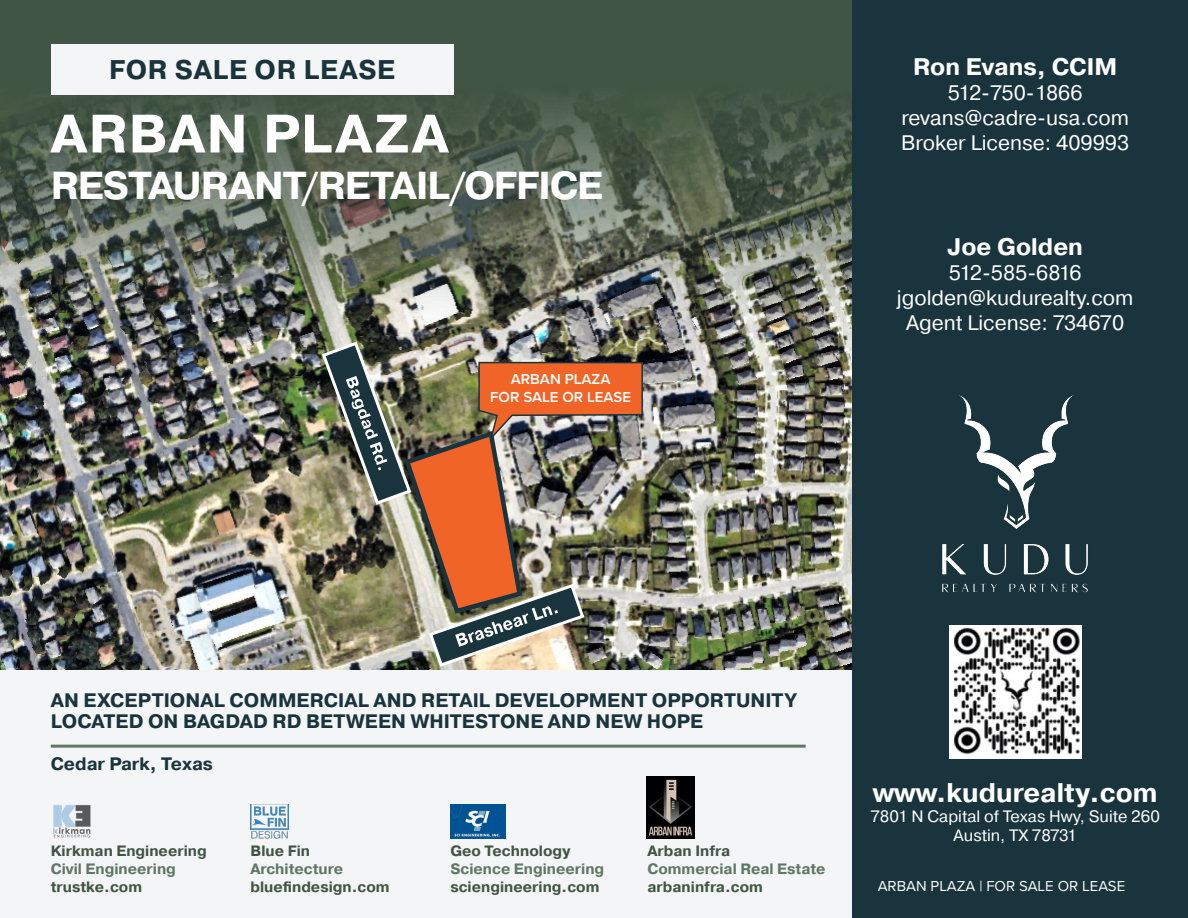
<style>
.page{position:relative;width:1188px;height:918px;background:#fff}
.page>*{position:absolute;margin:0;border:0;box-sizing:border-box;transform-origin:0 0}
.t1{font:700 54px "Pragmatica";letter-spacing:.03em;color:#fff}
.t2{font:700 39px "Pragmatica";letter-spacing:-.025em;color:#fff}
.t3{font:700 27px "Pragmatica";color:#fff}
.t4{font:700 27px "Pragmatica";letter-spacing:.025em;color:#19343c}
.t5{font:700 24px "Pragmatica";color:#fff}
.t6{font:21px "Pragmatica";color:#fff}
.t7{font:21px "Pragmatica";letter-spacing:-.035em;color:#fff}
.t8{font:21px "Pragmatica";letter-spacing:-.06em;color:#fff}
.t9{font:700 19.5px "Pragmatica";color:#19343c}
.t10{font:700 18px "Pragmatica";color:#19343c}
.t11{font:16.5px "Pragmatica";color:#fff}
.t12{font:700 15px/18px "Pragmatica";color:#415544}
.t13{font:700 15px "Pragmatica";color:#5f7765}
.t14{font:15px "Proxima Nova";color:#fff}
.t15{font:600 15px "Proxima Nova";color:#fff}
.s1{color:#5f7765}
</style>
<div class="page">
<div style="left:0;top:669px;width:853px;height:249px;background:#f4f5f6"></div>
<img style="left:0;top:350px;width:852px;height:319px">
<img style="left:0;top:0;width:852px;height:350px">
<div style="left:852px;top:0;width:336px;height:918px;background:#19343c"></div>
<img style="left:647px;top:777px;width:47px;height:61px">
<hr style="left:51px;top:745px;width:755px;height:3px;background:#5f7765">
<div style="left:51px;top:44px;width:403px;height:50px;background:#f4f5f6"></div>
<img style="left:53px;top:805px;width:38px;height:33px">
<img style="left:251px;top:805px;width:38px;height:33px">
<img style="left:451px;top:805px;width:55px;height:33px">
<img style="left:949px;top:625px;width:132px;height:134px">
<img style="left:942px;top:395px;width:146px;height:198px">
<img style="left:320px;top:340px;width:324px;height:329px">
<p class="t4" style="left:109px;top:52px;width:287px">FOR SALE OR LEASE</p>
<p class="t1" style="left:51px;top:99px;width:399px">ARBAN PLAZA</p>
<p class="t2" style="left:51px;top:161px;width:554px">RESTAURANT/RETAIL/OFFICE</p>
<p class="t15" style="left:511px;top:368px;width:101px">ARBAN PLAZA</p>
<p class="t15" style="left:490px;top:386px;width:142px">FOR SALE OR LEASE</p>
<p class="t5" style="left:913px;top:51px;width:206px">Ron Evans, CCIM</p>
<p class="t7" style="left:948px;top:80px;width:136px">512-750-1866</p>
<p class="t6" style="left:901px;top:105px;width:229px">revans@cadre-usa.com</p>
<p class="t6" style="left:901px;top:130px;width:230px">Broker License: 409993</p>
<p class="t5" style="left:947px;top:231px;width:137px">Joe Golden</p>
<p class="t8" style="left:949px;top:260px;width:135px">512-585-6816</p>
<p class="t6" style="left:897px;top:285px;width:238px">jgolden@kudurealty.com</p>
<p class="t6" style="left:906px;top:310px;width:220px">Agent License: 734670</p>
<p class="t9" style="left:51px;top:688px;width:748px">AN EXCEPTIONAL COMMERCIAL AND RETAIL DEVELOPMENT OPPORTUNITY</p>
<p class="t9" style="left:51px;top:709px;width:654px">LOCATED ON BAGDAD RD BETWEEN WHITESTONE AND NEW HOPE</p>
<p class="t10" style="left:51px;top:753px;width:164px">Cedar Park, Texas</p>
<p class="t12" style="left:51px;top:842px;width:158px">Kirkman Engineering<br><span class="s1">Civil Engineering</span></p>
<p class="t12" style="left:51px;top:878px;width:93px">trustke.com</p>
<p class="t12" style="left:251px;top:842px;width:61px">Blue Fin</p>
<p class="t13" style="left:251px;top:859px;width:94px">Architecture</p>
<p class="t12" style="left:251px;top:878px;width:141px">bluefindesign.com</p>
<p class="t12" style="left:450px;top:842px;width:122px">Geo Technology</p>
<p class="t13" style="left:450px;top:859px;width:155px">Science Engineering</p>
<p class="t12" style="left:450px;top:878px;width:151px">sciengineering.com</p>
<p class="t12" style="left:647px;top:842px;width:84px">Arban Infra</p>
<p class="t13" style="left:647px;top:859px;width:180px">Commercial Real Estate</p>
<p class="t12" style="left:647px;top:878px;width:117px">arbaninfra.com</p>
<p class="t3" style="left:873px;top:775px;width:286px">www.kudurealty.com</p>
<p class="t11" style="left:870px;top:806px;width:291px">7801 N Capital of Texas Hwy, Suite 260</p>
<p class="t11" style="left:954px;top:826px;width:125px">Austin, TX 78731</p>
<p class="t14" style="left:878px;top:875px;width:249px">ARBAN PLAZA | FOR SALE OR LEASE</p>
</div>
